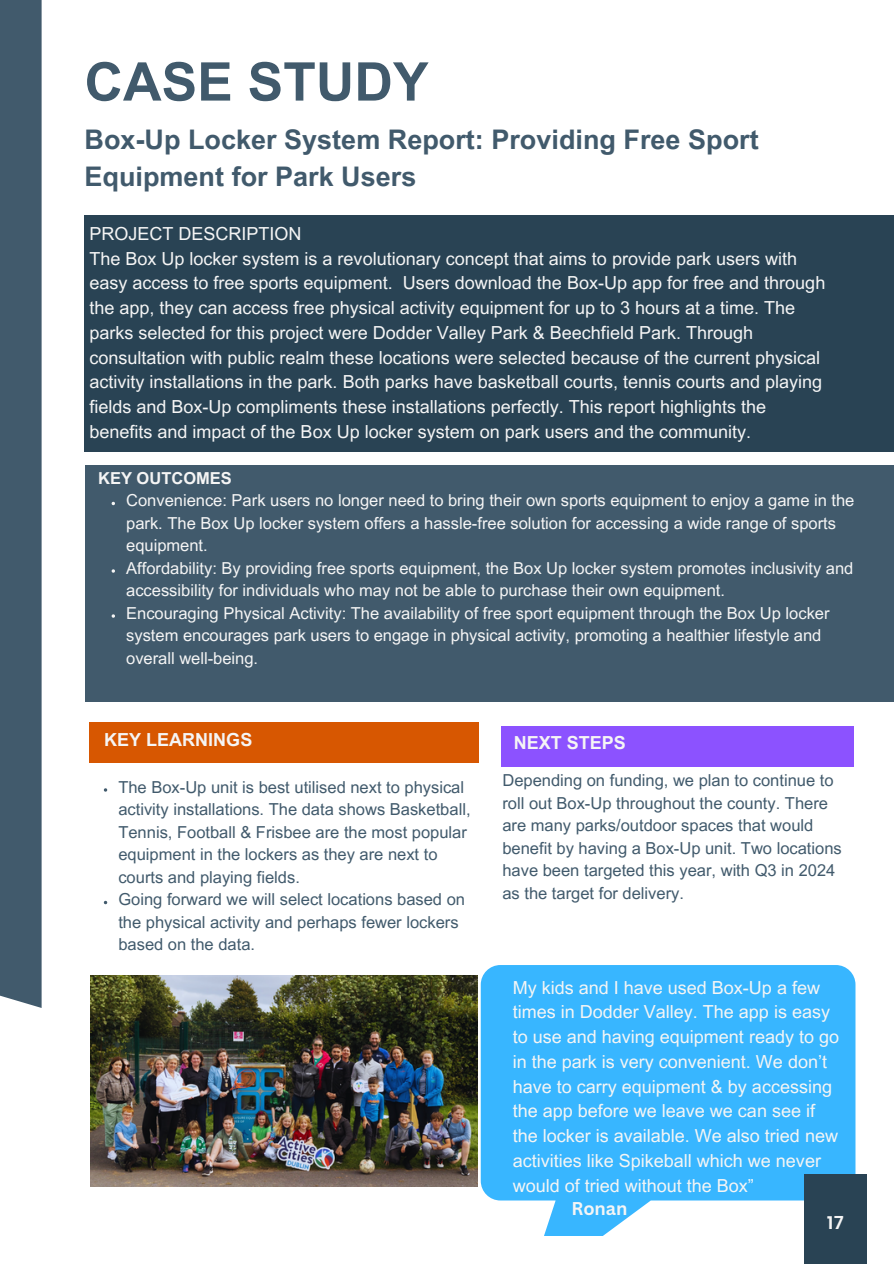
<style>
.page{position:relative;width:894px;height:1264px;background:#fff}
.page>*{position:absolute;margin:0;border:0;box-sizing:border-box;transform-origin:0 0}
.t1{font:700 53.4px "Arial MT Pro";color:#415a6c}
.t2{font:700 27px/37.2px "Arial MT Pro";color:#415a6c}
.t3{font:18px/24.8px "Arial MT Pro";color:#f5f5f5}
.t4{font:700 18px "Arial MT Pro";color:#f5f5f5}
.t5{font:700 18px "Canva Sans";color:#f5f5f5}
.t6{font:600 18px "Poppins";color:#f5f5f5}
.t7{font:16.5px/22.5px "Arial MT Pro";color:#f5f5f5}
.t8{font:16.5px/22.5px "Arial MT Pro";color:#415a6c}
.t9{font:700 16.5px "Arial MT Pro";color:#f5f5f5}
</style>
<div class="page">
<div style="left:0;top:0;width:42px;height:1007px;background:#415a6c"></div>
<div style="left:84px;top:215px;width:809px;height:236px;background:#294354"></div>
<div style="left:85px;top:465px;width:808px;height:237px;background:#415a6c"></div>
<div style="left:89px;top:722px;width:390px;height:41px;background:#d75701"></div>
<div style="left:501px;top:725px;width:352px;height:41px;background:#8c52ff"></div>
<svg style="left:480px;top:965px;width:375px;height:270px;fill:#38b6ff"></svg>
<div style="left:804px;top:1174px;width:62px;height:89px;background:#294354"></div>
<img style="left:90px;top:975px;width:387px;height:211px">
<h3 class="t1" style="left:84px;top:62px;width:345px">CASE STUDY</h3>
<p class="t2" style="left:84px;top:124px;width:675px">Box-Up Locker System Report: Providing Free Sport<br>Equipment for Park Users</p>
<p class="t3" style="left:89px;top:223px;width:214px">PROJECT DESCRIPTION</p>
<p class="t3" style="left:89px;top:248px;width:737px">The Box Up locker system is a revolutionary concept that aims to provide park users with easy access to free sports equipment. Users download the Box-Up app for free and through the app, they can access free physical activity equipment for up to 3 hours at a time. The parks selected for this project were Dodder Valley Park &amp; Beechfield Park. Through consultation with public realm these locations were selected because of the current physical activity installations in the park. Both parks have basketball courts, tennis courts and playing fields and Box-Up compliments these installations perfectly. This report highlights the benefits and impact of the Box Up locker system on park users and the community.</p>
<h3 class="t9" style="left:98px;top:472px;width:135px">KEY OUTCOMES</h3>
<h3 class="t7" style="left:126px;top:491px;width:729px">Convenience: Park users no longer need to bring their own sports equipment to enjoy a game in the park. The Box Up locker system offers a hassle-free solution for accessing a wide range of sports equipment.</h3>
<p class="t7" style="left:126px;top:559px;width:728px">Affordability: By providing free sports equipment, the Box Up locker system promotes inclusivity and accessibility for individuals who may not be able to purchase their own equipment.</p>
<p class="t7" style="left:126px;top:604px;width:704px">Encouraging Physical Activity: The availability of free sport equipment through the Box Up locker system encourages park users to engage in physical activity, promoting a healthier lifestyle and overall well-being.</p>
<p class="t4" style="left:104px;top:733px;width:150px">KEY LEARNINGS</p>
<p class="t8" style="left:118px;top:777px;width:353px">The Box-Up unit is best utilised next to physical activity installations. The data shows Basketball, Tennis, Football &amp; Frisbee are the most popular equipment in the lockers as they are next to courts and playing fields.</p>
<p class="t8" style="left:118px;top:890px;width:348px">Going forward we will select locations based on the physical activity and perhaps fewer lockers based on the data.</p>
<p class="t4" style="left:513px;top:736px;width:114px">NEXT STEPS</p>
<p class="t8" style="left:502px;top:771px;width:341px">Depending on funding, we plan to continue to roll out Box-Up throughout the county. There are many parks/outdoor spaces that would benefit by having a Box-Up unit. Two locations have been targeted this year, with Q3 in 2024 as the target for delivery.</p>
<h1 class="t3" style="left:512px;top:977px;width:328px">My kids and I have used Box-Up a few times in Dodder Valley. The app is easy to use and having equipment ready to go in the park is very convenient. We don’t have to carry equipment &amp; by accessing the app before we leave we can see if the locker is available. We also tried new activities like Spikeball which we never would of tried without the Box”</h1>
<h2 class="t6" style="left:826px;top:1212px;width:18px">17</h2>
<p class="t5" style="left:571px;top:1195px;width:58px">Ronan</p>
</div>
